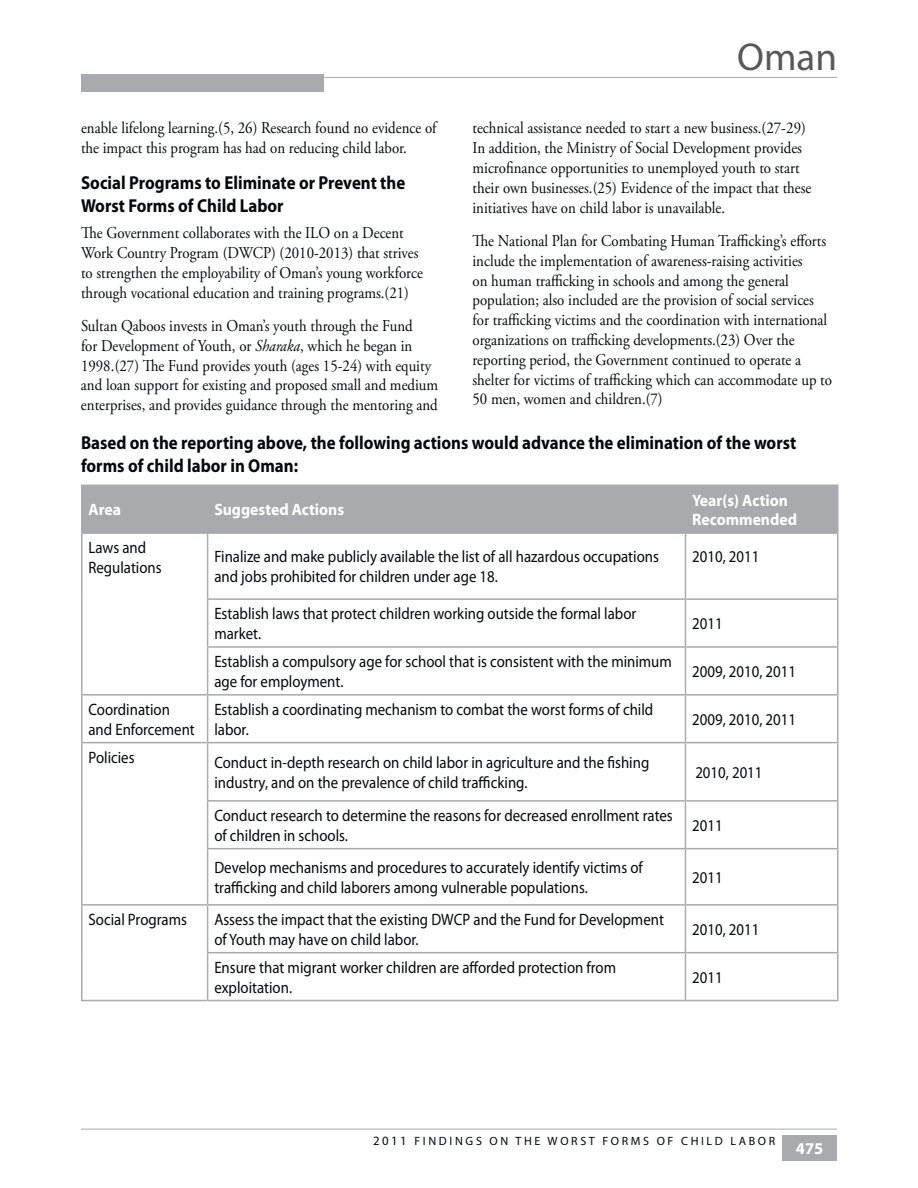
<style>
.page{position:relative;width:918px;height:1188px;background:#fff}
.page>*{position:absolute;margin:0;border:0;box-sizing:border-box;transform-origin:0 0}
.t1{font:39px "Myriad Pro";color:#58585a}
.t2{font:700 18.75px/22.5px "Myriad Pro";color:#040809;scale:.9 1}
.t3{font:16.5px/19.8px "Adobe Garamond Pro";color:#040809;scale:.9 1}
.t4{font:16.5px/19.8px "Myriad Pro";color:#040809;scale:.9 1}
.t5{font:700 16.5px/19.8px "Myriad Pro";color:#fff;scale:.95 1}
.t6{font:700 16.5px "Myriad Pro";color:#fff}
.t7{font:12px "Myriad Pro";letter-spacing:.22em;color:#040809}
.s1{font-style:italic}
.s2{font-size:12.75px}
</style>
<div class="page">
<div style="left:81px;top:74px;width:243px;height:18px;background:#a8aaad"></div>
<div style="left:782px;top:1136px;width:55px;height:25px;background:#a8aaad"></div>
<hr style="left:81px;top:1129px;width:756px;height:1px;background:#a8aaad">
<hr style="left:81px;top:77px;width:756px;height:1px;background:#a8aaad">
<div style="left:82px;top:486px;width:755px;height:46px;background:#a8aaad"></div>
<hr style="left:81px;top:485px;width:127px;height:1px;background:#a8aaad">
<hr style="left:81px;top:486px;width:1px;height:46px;background:#a8aaad">
<hr style="left:208px;top:485px;width:477px;height:1px;background:#a8aaad">
<hr style="left:207px;top:486px;width:1px;height:46px;background:#a8aaad">
<hr style="left:685px;top:485px;width:153px;height:1px;background:#a8aaad">
<hr style="left:685px;top:486px;width:1px;height:46px;background:#a8aaad">
<hr style="left:837px;top:486px;width:1px;height:46px;background:#a8aaad">
<hr style="left:81px;top:532px;width:127px;height:2px;background:#a8aaad">
<hr style="left:81px;top:534px;width:1px;height:65px;background:#a8aaad">
<hr style="left:81px;top:599px;width:1px;height:48px;background:#a8aaad">
<hr style="left:81px;top:647px;width:1px;height:47px;background:#a8aaad">
<hr style="left:208px;top:532px;width:477px;height:2px;background:#a8aaad">
<hr style="left:207px;top:534px;width:1px;height:64px;background:#a8aaad">
<hr style="left:685px;top:532px;width:153px;height:2px;background:#a8aaad">
<hr style="left:685px;top:534px;width:1px;height:64px;background:#a8aaad">
<hr style="left:837px;top:534px;width:1px;height:64px;background:#a8aaad">
<hr style="left:207px;top:598px;width:478px;height:2px;background:#a8aaad">
<hr style="left:207px;top:600px;width:1px;height:46px;background:#a8aaad">
<hr style="left:685px;top:598px;width:153px;height:2px;background:#a8aaad">
<hr style="left:685px;top:600px;width:1px;height:46px;background:#a8aaad">
<hr style="left:837px;top:600px;width:1px;height:46px;background:#a8aaad">
<hr style="left:207px;top:646px;width:478px;height:2px;background:#a8aaad">
<hr style="left:207px;top:648px;width:1px;height:46px;background:#a8aaad">
<hr style="left:685px;top:646px;width:153px;height:2px;background:#a8aaad">
<hr style="left:685px;top:648px;width:1px;height:46px;background:#a8aaad">
<hr style="left:837px;top:648px;width:1px;height:46px;background:#a8aaad">
<hr style="left:81px;top:694px;width:127px;height:2px;background:#a8aaad">
<hr style="left:81px;top:696px;width:1px;height:46px;background:#a8aaad">
<hr style="left:208px;top:694px;width:477px;height:2px;background:#a8aaad">
<hr style="left:207px;top:696px;width:1px;height:46px;background:#a8aaad">
<hr style="left:685px;top:694px;width:153px;height:2px;background:#a8aaad">
<hr style="left:685px;top:696px;width:1px;height:46px;background:#a8aaad">
<hr style="left:837px;top:696px;width:1px;height:46px;background:#a8aaad">
<hr style="left:81px;top:742px;width:127px;height:1px;background:#a8aaad">
<hr style="left:81px;top:743px;width:1px;height:58px;background:#a8aaad">
<hr style="left:81px;top:801px;width:1px;height:48px;background:#a8aaad">
<hr style="left:81px;top:849px;width:1px;height:55px;background:#a8aaad">
<hr style="left:208px;top:742px;width:477px;height:1px;background:#a8aaad">
<hr style="left:207px;top:743px;width:1px;height:57px;background:#a8aaad">
<hr style="left:685px;top:742px;width:153px;height:1px;background:#a8aaad">
<hr style="left:685px;top:743px;width:1px;height:57px;background:#a8aaad">
<hr style="left:837px;top:743px;width:1px;height:57px;background:#a8aaad">
<hr style="left:207px;top:800px;width:478px;height:2px;background:#a8aaad">
<hr style="left:207px;top:802px;width:1px;height:46px;background:#a8aaad">
<hr style="left:685px;top:800px;width:153px;height:2px;background:#a8aaad">
<hr style="left:685px;top:802px;width:1px;height:46px;background:#a8aaad">
<hr style="left:837px;top:802px;width:1px;height:46px;background:#a8aaad">
<hr style="left:207px;top:848px;width:478px;height:1px;background:#a8aaad">
<hr style="left:207px;top:849px;width:1px;height:55px;background:#a8aaad">
<hr style="left:685px;top:848px;width:153px;height:1px;background:#a8aaad">
<hr style="left:685px;top:849px;width:1px;height:55px;background:#a8aaad">
<hr style="left:837px;top:849px;width:1px;height:55px;background:#a8aaad">
<hr style="left:81px;top:904px;width:127px;height:2px;background:#a8aaad">
<hr style="left:81px;top:906px;width:1px;height:47px;background:#a8aaad">
<hr style="left:81px;top:953px;width:1px;height:47px;background:#a8aaad">
<hr style="left:81px;top:1000px;width:127px;height:1px;background:#a8aaad">
<hr style="left:208px;top:904px;width:477px;height:2px;background:#a8aaad">
<hr style="left:207px;top:906px;width:1px;height:46px;background:#a8aaad">
<hr style="left:685px;top:904px;width:153px;height:2px;background:#a8aaad">
<hr style="left:685px;top:906px;width:1px;height:46px;background:#a8aaad">
<hr style="left:837px;top:906px;width:1px;height:46px;background:#a8aaad">
<hr style="left:207px;top:952px;width:478px;height:1px;background:#a8aaad">
<hr style="left:207px;top:953px;width:1px;height:47px;background:#a8aaad">
<hr style="left:685px;top:952px;width:153px;height:1px;background:#a8aaad">
<hr style="left:685px;top:953px;width:1px;height:47px;background:#a8aaad">
<hr style="left:837px;top:953px;width:1px;height:47px;background:#a8aaad">
<hr style="left:208px;top:1000px;width:630px;height:1px;background:#a8aaad">
<h1 class="t1" style="left:737px;top:43px;width:101px">Oman</h1>
<p class="t3" style="left:473px;top:120px;width:378px">technical assistance needed to start a new business.(27-29)<br>In addition, the Ministry of Social Development provides microfinance opportunities to unemployed youth to start their own businesses.(25) Evidence of the impact that these initiatives have on child labor is unavailable.</p>
<p class="t3" style="left:473px;top:232px;width:401px">The National Plan for Combating Human Trafficking’s efforts include the implementation of awareness-raising activities<br>on human trafficking in schools and among the general population; also included are the provision of social services for trafficking victims and the coordination with international organizations on trafficking developments.(23) Over the reporting period, the Government continued to operate a shelter for victims of trafficking which can accommodate up to 50 men, women and children.(7)</p>
<p class="t2" style="left:81px;top:433px;width:796px">Based on the reporting above, the following actions would advance the elimination of the worst forms of child labor in Oman:</p>
<p class="t5" style="left:88px;top:501px;width:36px">Area</p>
<p class="t5" style="left:214px;top:501px;width:138px">Suggested Actions</p>
<p class="t5" style="left:692px;top:491px;width:112px">Year(s) Action<br>Recommended</p>
<p class="t4" style="left:88px;top:539px;width:83px">Laws and<br>Regulations</p>
<p class="t4" style="left:214px;top:548px;width:495px">Finalize and make publicly available the list of all hazardous occupations and jobs prohibited for children under age 18.</p>
<p class="t4" style="left:692px;top:548px;width:76px">2010, 2011</p>
<p class="t4" style="left:214px;top:605px;width:470px">Establish laws that protect children working outside the formal labor market.</p>
<p class="t4" style="left:692px;top:615px;width:35px">2011</p>
<p class="t4" style="left:214px;top:653px;width:510px">Establish a compulsory age for school that is consistent with the minimum age for employment.</p>
<p class="t4" style="left:692px;top:663px;width:117px">2009, 2010, 2011</p>
<p class="t4" style="left:88px;top:701px;width:120px">Coordination and Enforcement</p>
<p class="t4" style="left:214px;top:701px;width:489px">Establish a coordinating mechanism to combat the worst forms of child labor.</p>
<p class="t4" style="left:692px;top:711px;width:117px">2009, 2010, 2011</p>
<p class="t4" style="left:88px;top:749px;width:53px">Policies</p>
<p class="t4" style="left:214px;top:754px;width:485px">Conduct in-depth research on child labor in agriculture and the fishing industry, and on the prevalence of child trafficking.</p>
<p class="t4" style="left:695px;top:764px;width:76px">2010, 2011</p>
<p class="t4" style="left:214px;top:807px;width:511px">Conduct research to determine the reasons for decreased enrollment rates of children in schools.</p>
<p class="t4" style="left:692px;top:817px;width:35px">2011</p>
<p class="t4" style="left:214px;top:859px;width:478px">Develop mechanisms and procedures to accurately identify victims of trafficking and child laborers among vulnerable populations.</p>
<p class="t4" style="left:692px;top:869px;width:35px">2011</p>
<p class="t4" style="left:88px;top:911px;width:111px">Social Programs</p>
<p class="t4" style="left:214px;top:911px;width:501px">Assess the impact that the existing DWCP and the Fund for Development of Youth may have on child labor.</p>
<p class="t4" style="left:692px;top:921px;width:76px">2010, 2011</p>
<p class="t4" style="left:214px;top:959px;width:448px">Ensure that migrant worker children are afforded protection from exploitation.</p>
<p class="t4" style="left:692px;top:969px;width:35px">2011</p>
<p class="t3" style="left:81px;top:120px;width:397px">enable lifelong learning.(5, 26) Research found no evidence of the impact this program has had on reducing child labor.</p>
<p class="t2" style="left:81px;top:173px;width:362px">Social Programs to Eliminate or Prevent the<br>Worst Forms of Child Labor</p>
<p class="t3" style="left:81px;top:225px;width:381px">The Government collaborates with the ILO on a Decent Work Country Program (DWCP) (2010-2013) that strives to strengthen the employability of Oman’s young workforce through vocational education and training programs.(21)</p>
<p class="t3" style="left:81px;top:317px;width:398px">Sultan Qaboos invests in Oman’s youth through the Fund<br>for Development of Youth, or <span class="s1">Sharaka</span>, which he began in 1998.(27) The Fund provides youth (ages 15-24) with equity and loan support for existing and proposed small and medium enterprises, and provides guidance through the mentoring and</p>
<p class="t7" style="left:373px;top:1137px;width:404px"><span class="s2">2011</span> FINDINGS ON THE WORST FORMS OF CHILD LABOR</p>
<p class="t6" style="left:796px;top:1143px;width:29px">475</p>
</div>
